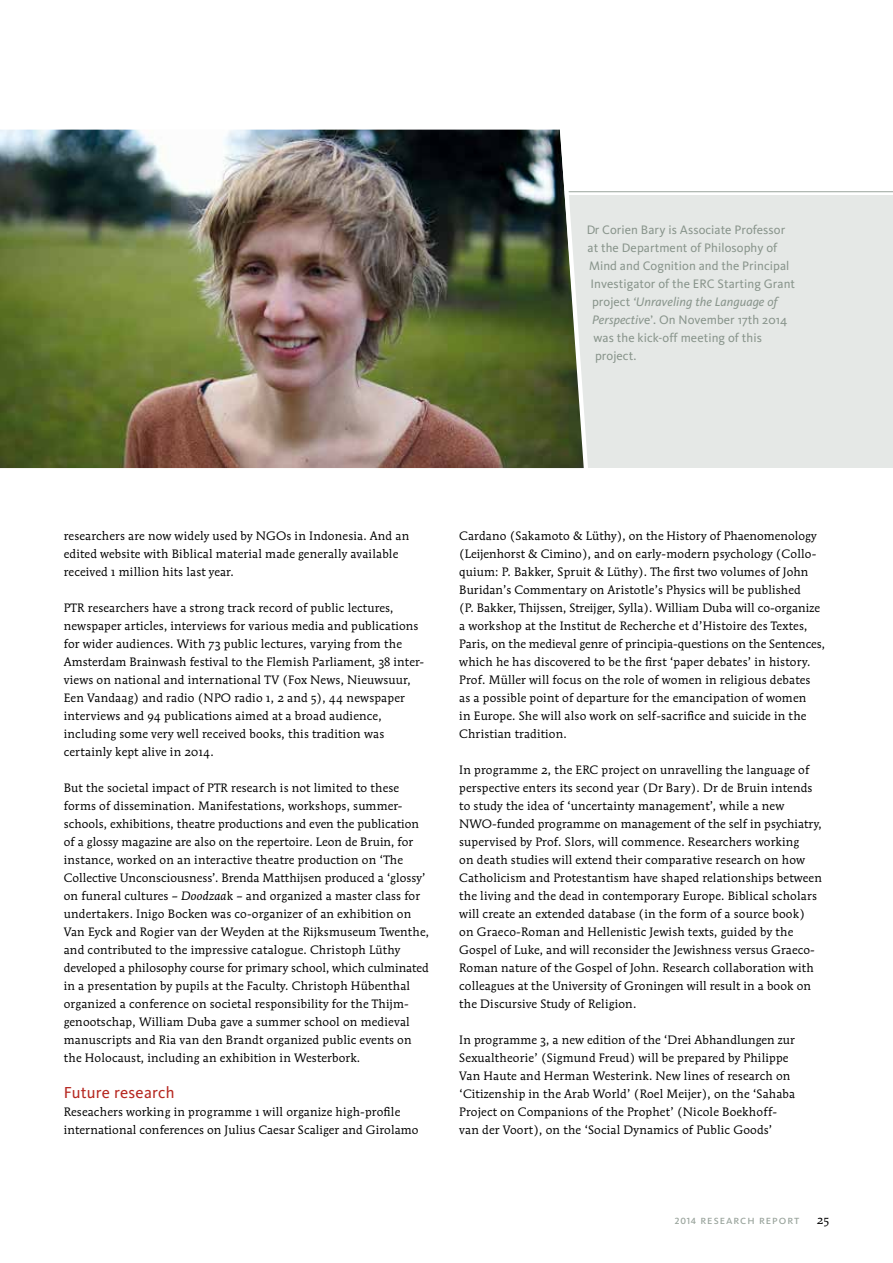
<style>
.page{position:relative;width:893px;height:1263px;background:#fff}
.page>*{position:absolute;margin:0;border:0;box-sizing:border-box;transform-origin:0 0}
.t1{font:16.5px "Kievit";letter-spacing:.015em;color:#b62821}
.t2{font:12.75px "Kievit";letter-spacing:.005em;color:#99a49c}
.t3{font:italic 12.75px "Kievit";letter-spacing:.005em;color:#99a49c}
.t4{font:12px/18px "Mendoza Rom ITC Book OS";letter-spacing:.015em;color:#000}
.t5{font:12px "Kievit Book SC";letter-spacing:.08em;color:#99a49c}
.s1{font-style:normal}
.s2{font-style:italic}
.s3{font-family:"Mendoza Rom ITC";font-style:italic}
.s4{font-family:"Kievit Medium SC";font-size:9.3px}
</style>
<div class="page">
<hr style="left:0;top:191px;width:893px;height:1px;background:#99a49c">
<div style="left:539px;top:196px;width:354px;height:272px;background:#e5e8e6"></div>
<img style="left:0;top:130px;width:560px;height:338px">
<svg style="left:560px;top:134px;width:28px;height:335px"></svg>
<p class="t2" style="left:586px;top:223px;width:201px">Dr Corien Bary is Associate Professor</p>
<p class="t2" style="left:588px;top:241px;width:191px">at the Department of Philosophy of</p>
<p class="t2" style="left:589px;top:259px;width:202px">Mind and Cognition and the Principal</p>
<p class="t2" style="left:591px;top:277px;width:206px">Investigator of the ERC Starting Grant</p>
<p class="t3" style="left:592px;top:294px;width:187px"><span class="s1">project</span> ‘Unraveling the Language of</p>
<p class="t2" style="left:592px;top:313px;width:197px"><span class="s2">Perspectiv</span>e’. On November 17th 2014</p>
<p class="t2" style="left:594px;top:331px;width:170px">was the kick-off meeting of this</p>
<p class="t2" style="left:595px;top:349px;width:43px">project.</p>
<p class="t4" style="left:64px;top:527px;width:347px">researchers are now widely used by NGOs in Indonesia. And an edited website with Biblical material made generally available received 1 million hits last year.</p>
<p class="t4" style="left:64px;top:599px;width:362px">PTR researchers have a strong track record of public lectures, newspaper articles, interviews for various media and publications for wider audiences. With 73 public lectures, varying from the Amsterdam Brainwash festival to the Flemish Parliament, 38 inter&shy;views on national and international TV (Fox News, Nieuwsuur, Een Vandaag) and radio (NPO radio 1, 2 and 5), 44 newspaper interviews and 94 publications aimed at a broad audience, including some very well received books, this tradition was certainly kept alive in 2014.</p>
<p class="t4" style="left:64px;top:779px;width:367px">But the societal impact of PTR research is not limited to these forms of dissemination. Manifestations, workshops, summer&shy;schools, exhibitions, theatre productions and even the publication of a glossy magazine are also on the repertoire. Leon de Bruin, for instance, worked on an interactive theatre production on ‘The Collective Unconsciousness’. Brenda Matthijsen produced a ‘glossy’ on funeral cultures – <span class="s3">Doodzaa</span>k – and organized a master class for undertakers. Inigo Bocken was co-organizer of an exhibition on Van Eyck and Rogier van der Weyden at the Rijksmuseum Twenthe, and contributed to the impressive catalogue. Christoph Lüthy developed a philosophy course for primary school, which culminated in a presentation by pupils at the Faculty. Christoph Hübenthal organized a conference on societal responsibility for the Thijm&shy;genootschap, William Duba gave a summer school on medieval manuscripts and Ria van den Brandt organized public events on the Holocaust, including an exhibition in Westerbork.</p>
<h1 class="t1" style="left:64px;top:1083px;width:112px">Future research</h1>
<p class="t4" style="left:64px;top:1103px;width:356px">Reseachers working in programme 1 will organize high-profile international conferences on Julius Caesar Scaliger and Girolamo</p>
<p class="t4" style="left:459px;top:527px;width:367px">Cardano (Sakamoto &amp; Lüthy), on the History of Phaenomenology (Leijenhorst &amp; Cimino), and on early-modern psychology (Collo&shy;quium: P. Bakker, Spruit &amp; Lüthy). The first two volumes of John Buridan’s Commentary on Aristotle’s Physics will be published<br>(P. Bakker, Thijssen, Streijger, Sylla). William Duba will co-organize a workshop at the Institut de Recherche et d’Histoire des Textes, Paris, on the medieval genre of principia-questions on the Sentences, which he has discovered to be the first ‘paper debates’ in history.<br>Prof. Müller will focus on the role of women in religious debates<br>as a possible point of departure for the emancipation of women<br>in Europe. She will also work on self-sacrifice and suicide in the Christian tradition.</p>
<p class="t4" style="left:459px;top:761px;width:364px">In programme 2, the ERC project on unravelling the language of perspective enters its second year (Dr Bary). Dr de Bruin intends to study the idea of ‘uncertainty management’, while a new NWO-funded programme on management of the self in psychiatry, supervised by Prof. Slors, will commence. Researchers working<br>on death studies will extend their comparative research on how Catholicism and Protestantism have shaped relationships between the living and the dead in contemporary Europe. Biblical scholars will create an extended database (in the form of a source book) on Graeco-Roman and Hellenistic Jewish texts, guided by the Gospel of Luke, and will reconsider the Jewishness versus Graeco-Roman nature of the Gospel of John. Research collaboration with colleagues at the University of Groningen will result in a book on the Discursive Study of Religion.</p>
<p class="t4" style="left:459px;top:1031px;width:338px">In programme 3, a new edition of the ‘Drei Abhandlungen zur Sexualtheorie’ (Sigmund Freud) will be prepared by Philippe Van Haute and Herman Westerink. New lines of research on ‘Citizenship in the Arab World’ (Roel Meijer), on the ‘Sahaba Project on Companions of the Prophet’ (Nicole Boekhoff&shy;van der Voort), on the ‘Social Dynamics of Public Goods’</p>
<p class="t5" style="left:675px;top:1213px;width:126px"><span class="s4">2014</span> research report</p>
<p class="t4" style="left:817px;top:1211px;width:14px">25</p>
</div>
